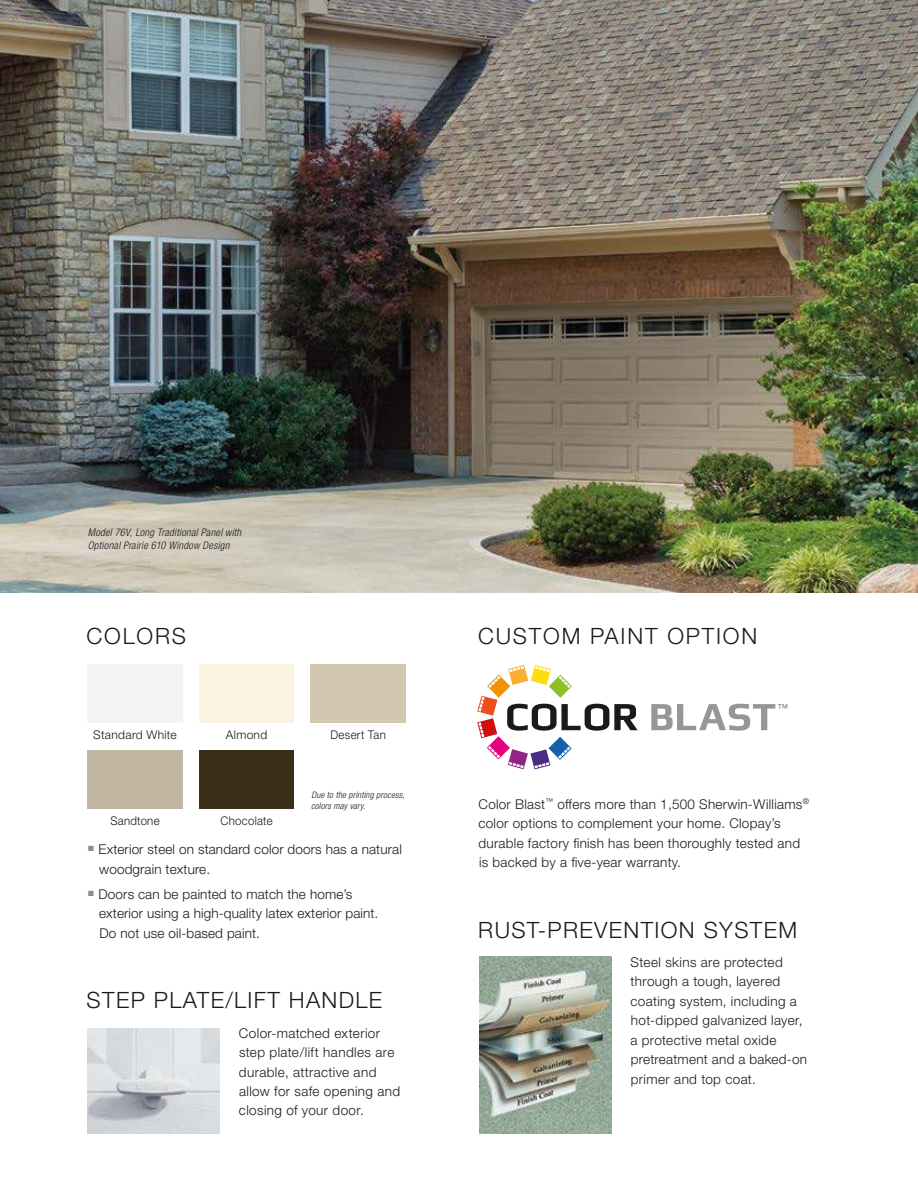
<style>
.page{position:relative;width:918px;height:1188px;background:#fff}
.page>*{position:absolute;margin:0;border:0;box-sizing:border-box;transform-origin:0 0}
.t1{font:300 22.5px "Helvetica Neue";letter-spacing:.06em;color:#1b1a19}
.t2{font:300 22.5px "Helvetica Neue";letter-spacing:.08em;color:#1b1a19}
.t3{font:300 13.5px/19.5px "Helvetica Neue";letter-spacing:.02em;color:#1b1a19}
.t4{font:300 12px "Helvetica Neue";letter-spacing:.025em;color:#1b1a19;scale:.95 1}
.t5{font:300 12px "Helvetica Neue";letter-spacing:.025em;color:#1b1a19}
.t6{font:italic 300 condensed 10.5px/12.6px "Helvetica Neue";letter-spacing:.03em;color:#1b1a19}
.t7{font:italic 300 condensed 9px/11.2px "Helvetica Neue";letter-spacing:.02em;color:#1b1a19}
</style>
<div class="page">
<img style="left:480px;top:956px;width:132px;height:178px">
<img style="left:0;top:0;width:918px;height:592px">
<div style="left:199px;top:751px;width:95px;height:58px;background:#3a2f16"></div>
<img style="left:88px;top:1029px;width:132px;height:105px">
<svg style="left:651px;top:704px;width:136px;height:27px"></svg>
<svg style="left:477px;top:665px;width:161px;height:104px"></svg>
<p class="t6" style="left:88px;top:527px;width:155px">Model 76V, Long Traditional Panel with<br>Optional Prairie 610 Window Design</p>
<h1 class="t1" style="left:87px;top:627px;width:101px">COLORS</h1>
<p class="t5" style="left:93px;top:730px;width:85px">Standard White</p>
<p class="t5" style="left:226px;top:730px;width:43px">Almond</p>
<p class="t4" style="left:331px;top:730px;width:60px">Desert Tan</p>
<p class="t7" style="left:311px;top:790px;width:95px">Due to the printing process, colors may vary.</p>
<p class="t4" style="left:110px;top:816px;width:53px">Sandtone</p>
<p class="t4" style="left:221px;top:816px;width:56px">Chocolate</p>
<p class="t3" style="left:99px;top:841px;width:304px;text-indent:-11px"><sup>■</sup> Exterior steel on standard color doors has a natural woodgrain texture.</p>
<p class="t3" style="left:99px;top:885px;width:281px;text-indent:-11px"><sup>■</sup> Doors can be painted to match the home’s exterior using a high-quality latex exterior paint.<br>Do not use oil-based paint.</p>
<h1 class="t1" style="left:87px;top:992px;width:297px">STEP PLATE/LIFT HANDLE</h1>
<p class="t3" style="left:239px;top:1024px;width:163px">Color-matched exterior step plate/lift handles are durable, attractive and allow for safe opening and closing of your door.</p>
<h1 class="t2" style="left:478px;top:627px;width:281px">CUSTOM PAINT OPTION</h1>
<p class="t3" style="left:479px;top:795px;width:332px">Color Blast<sup>™</sup> offers more than 1,500 Sherwin-Williams<sup>® </sup>color options to complement your home. Clopay’s durable factory finish has been thoroughly tested and is backed by a five-year warranty.</p>
<h1 class="t1" style="left:478px;top:921px;width:320px">RUST-PREVENTION SYSTEM</h1>
<p class="t3" style="left:630px;top:954px;width:178px">Steel skins are protected through a tough, layered coating system, including a hot-dipped galvanized layer, a protective metal oxide pretreatment and a baked-on primer and top coat.</p>
</div>
